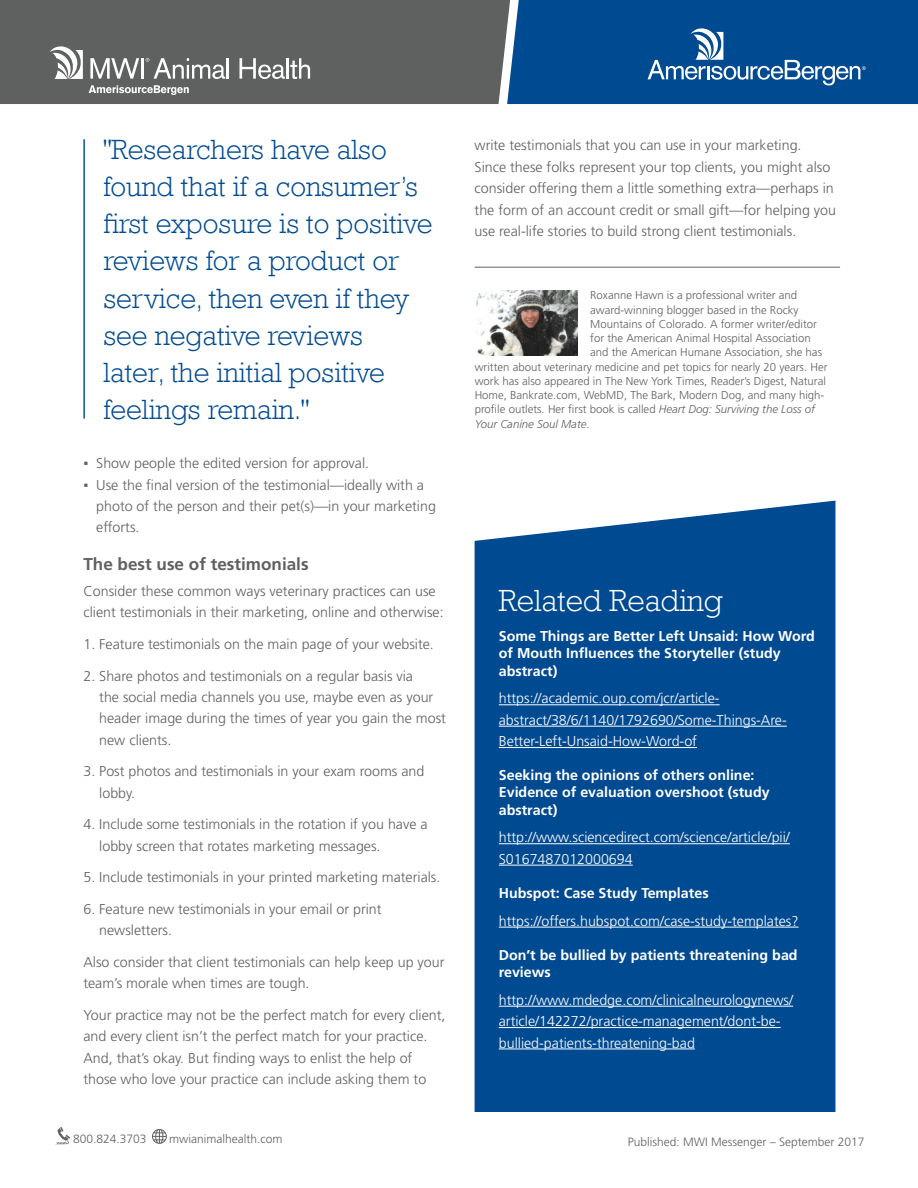
<style>
.page{position:relative;width:918px;height:1188px;background:#fff}
.page>*{position:absolute;margin:0;border:0;box-sizing:border-box;transform-origin:0 0}
.t1{font:300 31.35px "Rockwell";color:#fff}
.t2{font:300 28.5px/37px "Rockwell";color:#004a91}
.t3{font:700 17.1px "Frutiger";color:#5f6060}
.t4{font:300 14.25px/21.3px "Frutiger";color:#5f6060}
.t5{font:300 14.25px/21.3px "Frutiger";color:#fff}
.t6{font:700 14.25px/17.1px "Frutiger";color:#fff}
.t7{font:300 12px "Frutiger";color:#5f6060}
.t8{font:300 11.4px "Frutiger";color:#5f6060}
.t9{font:300 11.4px "Frutiger";color:#818383}
.t10{font:italic 300 11.4px "Frutiger";color:#5f6060}
.s1{font-family:"Arial";font-weight:400}
.s2{font-style:italic}
.s3{font-style:normal}
.s4{font-family:"Rockwell";font-weight:400;font-size:17.1px}
</style>
<div class="page">
<div style="left:0;top:0;width:507px;height:104px;background:#5f6060"></div>
<svg style="left:50px;top:46px;width:33px;height:33px"></svg>
<svg style="left:89px;top:85px;width:100px;height:10px"></svg>
<svg style="left:90px;top:58px;width:49px;height:21px"></svg>
<hr style="left:141px;top:58px;width:3px;height:21px;background:#fff">
<svg style="left:146px;top:58px;width:79px;height:21px"></svg>
<hr style="left:227px;top:58px;width:2px;height:21px;background:#fff">
<svg style="left:240px;top:58px;width:70px;height:21px"></svg>
<svg style="left:56px;top:1127px;width:14px;height:18px"></svg>
<svg style="left:152px;top:1129px;width:15px;height:15px"></svg>
<svg style="left:507px;top:0;width:411px;height:104px;background:#0f5497"></svg>
<hr style="left:475px;top:267px;width:365px;height:1px;background:#5f6060">
<img style="left:476px;top:291px;width:101px;height:65px">
<hr style="left:83px;top:139px;width:2px;height:280px;background:#004a91">
<div style="left:475px;top:501px;width:360px;height:611px;background:#004a91"></div>
<hr style="left:499px;top:704px;width:221px;height:1px;background:#fff">
<hr style="left:499px;top:726px;width:288px;height:1px;background:#fff">
<hr style="left:499px;top:747px;width:198px;height:1px;background:#fff">
<hr style="left:499px;top:843px;width:291px;height:1px;background:#fff">
<hr style="left:499px;top:865px;width:134px;height:1px;background:#fff">
<hr style="left:499px;top:927px;width:300px;height:1px;background:#fff">
<hr style="left:499px;top:1006px;width:294px;height:1px;background:#fff">
<hr style="left:499px;top:1027px;width:282px;height:1px;background:#fff">
<hr style="left:499px;top:1049px;width:196px;height:1px;background:#fff">
<h2 class="t2" style="left:103px;top:130px;width:331px">"Researchers have also found that if a consumer’s first exposure is to positive reviews for a product or service, then even if they see negative reviews<br>later, the initial positive feelings remain."</h2>
<p class="t4" style="left:83px;top:453px;width:287px"><span class="s1">▪</span> Show people the edited version for approval.</p>
<p class="t4" style="left:96px;top:474px;width:341px;text-indent:-13px"><span class="s1">▪</span> Use the final version of the testimonial—ideally with a photo of the person and their pet(s)—in your marketing efforts.</p>
<p class="t3" style="left:83px;top:554px;width:227px">The best use of testimonials</p>
<p class="t4" style="left:83px;top:580px;width:362px">Consider these common ways veterinary practices can use client testimonials in their marketing, online and otherwise:</p>
<p class="t4" style="left:83px;top:633px;width:352px">1. Feature testimonials on the main page of your website.</p>
<p class="t4" style="left:99px;top:665px;width:348px;text-indent:-16px">2. Share photos and testimonials on a regular basis via<br>the social media channels you use, maybe even as your header image during the times of year you gain the most new clients.</p>
<p class="t4" style="left:99px;top:761px;width:327px;text-indent:-16px">3. Post photos and testimonials in your exam rooms and lobby.</p>
<p class="t4" style="left:99px;top:814px;width:330px;text-indent:-16px">4. Include some testimonials in the rotation if you have a lobby screen that rotates marketing messages.</p>
<p class="t4" style="left:83px;top:867px;width:359px">5. Include testimonials in your printed marketing materials.</p>
<p class="t4" style="left:99px;top:898px;width:284px;text-indent:-16px">6. Feature new testimonials in your email or print newsletters.</p>
<p class="t4" style="left:83px;top:951px;width:363px">Also consider that client testimonials can help keep up your team’s morale when times are tough.</p>
<p class="t4" style="left:83px;top:1004px;width:364px">Your practice may not be the perfect match for every client, and every client isn’t the perfect match for your practice.<br>And, that’s okay. But finding ways to enlist the help of those who love your practice can include asking them to</p>
<p class="t4" style="left:475px;top:135px;width:363px">write testimonials that you can use in your marketing.<br>Since these folks represent your top clients, you might also consider offering them a little something extra—perhaps in the form of an account credit or small gift—for helping you use real-life stories to build strong client testimonials.</p>
<p class="t8" style="left:590px;top:289px;width:208px">Roxanne Hawn is a professional writer and</p>
<p class="t8" style="left:590px;top:303px;width:210px">award-winning blogger based in the Rocky</p>
<p class="t8" style="left:590px;top:317px;width:228px">Mountains of Colorado. A former writer/editor</p>
<p class="t8" style="left:590px;top:332px;width:222px">for the American Animal Hospital Association</p>
<p class="t8" style="left:590px;top:346px;width:233px">and the American Humane Association, she has</p>
<p class="t8" style="left:475px;top:360px;width:354px">written about veterinary medicine and pet topics for nearly 20 years. Her</p>
<p class="t8" style="left:475px;top:374px;width:353px">work has also appeared in The New York Times, Reader’s Digest, Natural</p>
<p class="t8" style="left:475px;top:389px;width:351px">Home, Bankrate.com, WebMD, The Bark, Modern Dog, and many high-</p>
<p class="t8" style="left:475px;top:403px;width:342px">profile outlets. Her first book is called <span class="s2">Heart Dog: Surviving the Loss of</span></p>
<p class="t10" style="left:475px;top:417px;width:116px">Your Canine Soul Mate<span class="s3">.</span></p>
<h1 class="t1" style="left:499px;top:578px;width:225px">Related Reading</h1>
<p class="t6" style="left:499px;top:628px;width:317px">Some Things are Better Left Unsaid: How Word of Mouth Influences the Storyteller (study abstract)</p>
<p class="t5" style="left:499px;top:688px;width:290px">https://academic.oup.com/jcr/article&shy;abstract/38/6/1140/1792690/Some-Things-Are-<br>Better-Left-Unsaid-How-Word-of</p>
<p class="t6" style="left:499px;top:767px;width:272px">Seeking the opinions of others online:<br>Evidence of evaluation overshoot (study abstract)</p>
<p class="t5" style="left:499px;top:827px;width:293px">http://www.sciencedirect.com/science/article/pii/<br>S0167487012000694</p>
<p class="t6" style="left:499px;top:884px;width:211px">Hubspot: Case Study Templates</p>
<p class="t5" style="left:499px;top:910px;width:301px">https://offers.hubspot.com/case-study-templates?</p>
<p class="t6" style="left:499px;top:946px;width:300px">Don’t be bullied by patients threatening bad reviews</p>
<p class="t5" style="left:499px;top:989px;width:296px">http://www.mdedge.com/clinicalneurologynews/ article/142272/practice-management/dont-be&shy;bullied-patients-threatening-bad</p>
<p class="t9" style="left:64px;top:1132px;width:174px"><span class="s4">14</span> Messenger | September 2017</p>
<p class="t7" style="left:73px;top:1132px;width:75px">800.824.3703</p>
<p class="t7" style="left:169px;top:1132px;width:115px">mwianimalhealth.com</p>
<p class="t7" style="left:628px;top:1135px;width:238px">Published: MWI Messenger – September 2017</p>
</div>
